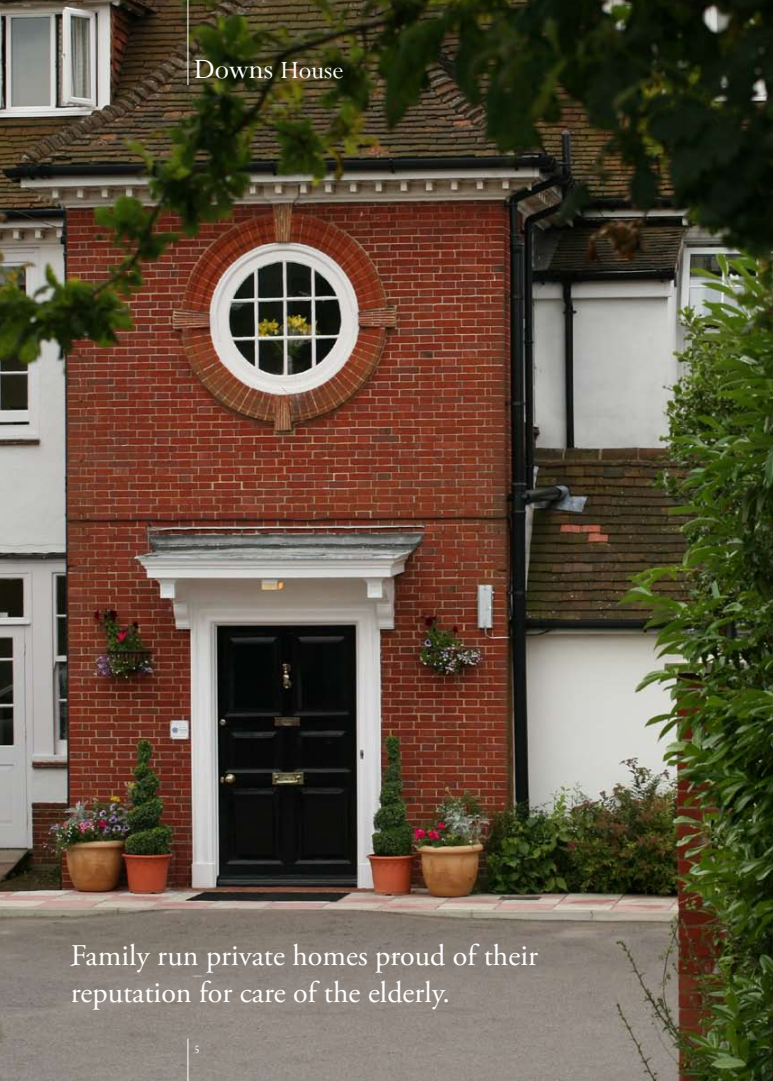
<style>
.page{position:relative;width:773px;height:1081px;background:#fff}
.page>*{position:absolute;margin:0;border:0;box-sizing:border-box;transform-origin:0 0}
.t1{font:31.25px "Perpetua";color:#fff}
.t2{font:30px/36.2px "Adobe Garamond Pro";color:#fff}
.t3{font:12.5px "Perpetua";color:#fff}
.s1{font-size:27.5px}
</style>
<div class="page">
<img style="left:0;top:0;width:772px;height:1081px">
<hr style="left:188px;top:0;width:1px;height:85px;background:#fff">
<hr style="left:188px;top:1038px;width:1px;height:43px;background:#fff">
<p class="t1" style="left:194px;top:49px;width:151px">Downs <span class="s1">House</span></p>
<p class="t2" style="left:71px;top:939px;width:468px">Family run private homes proud of their reputation for care of the elderly.</p>
<p class="t3" style="left:194px;top:1041px;width:7px">5</p>
</div>
